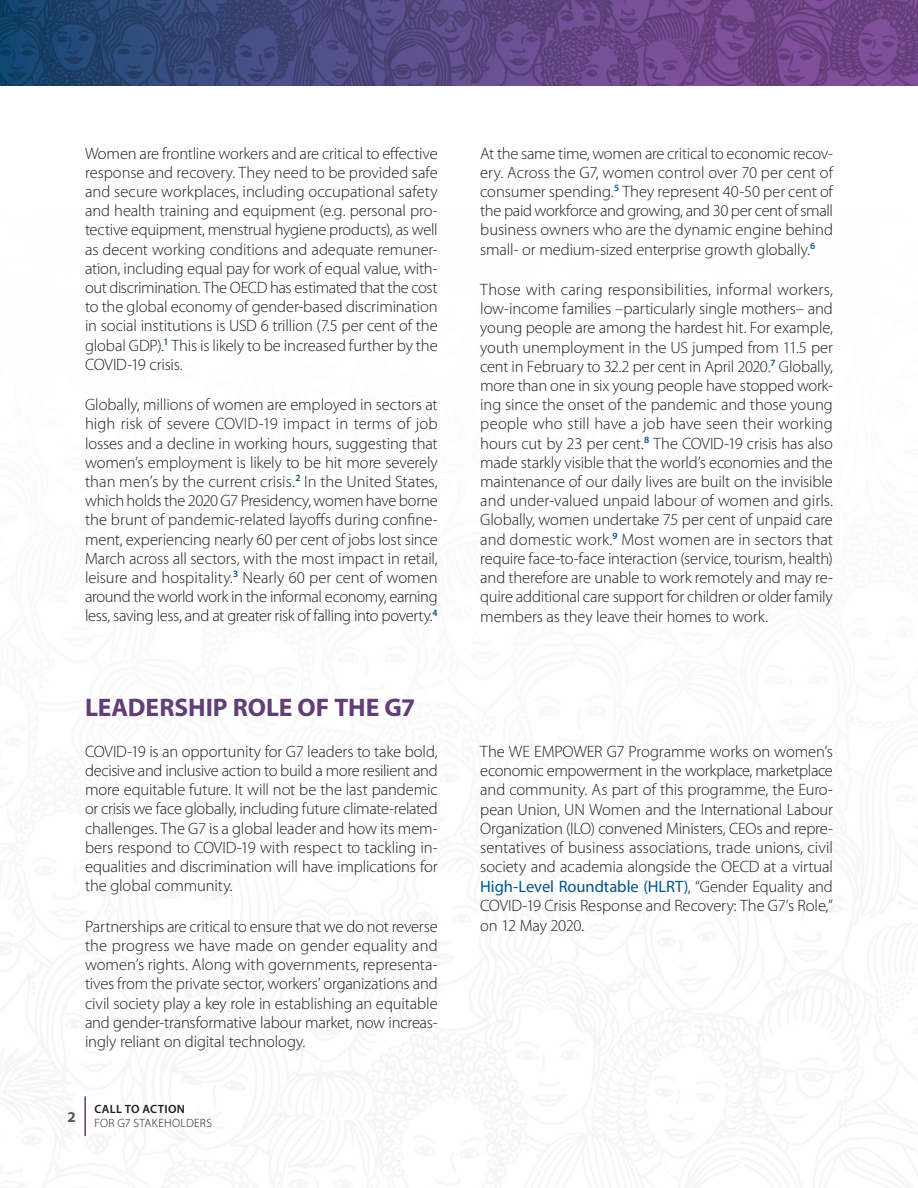
<style>
.page{position:relative;width:918px;height:1188px;background:#fff}
.page>*{position:absolute;margin:0;border:0;box-sizing:border-box;transform-origin:0 0}
.t1{font:700 25.5px "Myriad Pro";color:#623d78}
.t2{font:300 16.5px/19.2px "Myriad Pro";letter-spacing:-.01em;color:#1d1d1b;text-align:justify}
.t3{font:700 15px "Myriad Pro";color:#575756}
.t4{font:300 12px "Myriad Pro";letter-spacing:.025em;color:#1d1d1b}
.t5{font:600 12px "Myriad Pro";letter-spacing:.03em;color:#1d1d1b}
.s1{font-weight:400;color:#045484}
</style>
<div class="page">
<img style="left:0;top:0;width:918px;height:85px">
<hr style="left:84px;top:1096px;width:2px;height:40px;background:#623d78">
<p class="t2" style="left:85px;top:144px;width:354px">Women are frontline workers and are critical to effective response and recovery. They need to be provided safe and secure workplaces, including occupational safety and health training and equipment (e.g. personal pro&shy;tective equipment, menstrual hygiene products), as well as decent working conditions and adequate remuner&shy;ation, including equal pay for work of equal value, with&shy;out discrimination. The OECD has estimated that the cost to the global economy of gender-based discrimination in social institutions is USD 6 trillion (7.5 per cent of the global GDP).<sup>1</sup> This is likely to be increased further by the COVID-19 crisis.</p>
<p class="t2" style="left:85px;top:395px;width:354px">Globally, millions of women are employed in sectors at high risk of severe COVID-19 impact in terms of job losses and a decline in working hours, suggesting that women’s employment is likely to be hit more severely than men’s by the current crisis.<sup>2</sup> In the United States, which holds the 2020 G7 Presidency, women have borne the brunt of pandemic-related layoffs during confine&shy;ment, experiencing nearly 60 per cent of jobs lost since March across all sectors, with the most impact in retail, leisure and hospitality.<sup>3</sup> Nearly 60 per cent of women around the world work in the informal economy, earning less, saving less, and at greater risk of falling into poverty.<sup>4</sup></p>
<h1 class="t1" style="left:85px;top:691px;width:332px">LEADERSHIP ROLE OF THE G7</h1>
<p class="t2" style="left:85px;top:742px;width:354px">COVID-19 is an opportunity for G7 leaders to take bold, decisive and inclusive action to build a more resilient and more equitable future. It will not be the last pandemic or crisis we face globally, including future climate-related challenges. The G7 is a global leader and how its mem&shy;bers respond to COVID-19 with respect to tackling in&shy;equalities and discrimination will have implications for the global community.</p>
<p class="t2" style="left:85px;top:917px;width:354px">Partnerships are critical to ensure that we do not reverse the progress we have made on gender equality and women’s rights. Along with governments, representa&shy;tives from the private sector, workers’ organizations and civil society play a key role in establishing an equitable and gender-transformative labour market, now increas&shy;ingly reliant on digital technology.</p>
<p class="t3" style="left:68px;top:1107px;width:10px">2</p>
<p class="t5" style="left:94px;top:1101px;width:92px">CALL TO ACTION</p>
<p class="t4" style="left:94px;top:1116px;width:119px">FOR G7 STAKEHOLDERS</p>
<p class="t2" style="left:480px;top:144px;width:354px">At the same time, women are critical to economic recov&shy;ery. Across the G7, women control over 70 per cent of consumer spending.<sup>5</sup> They represent 40-50 per cent of the paid workforce and growing, and 30 per cent of small business owners who are the dynamic engine behind small- or medium-sized enterprise growth globally.<sup>6</sup></p>
<p class="t2" style="left:480px;top:280px;width:354px">Those with caring responsibilities, informal workers, low-income families –particularly single mothers– and young people are among the hardest hit. For example, youth unemployment in the US jumped from 11.5 per cent in February to 32.2 per cent in April 2020.<sup>7</sup> Globally, more than one in six young people have stopped work&shy;ing since the onset of the pandemic and those young people who still have a job have seen their working hours cut by 23 per cent.<sup>8</sup> The COVID-19 crisis has also made starkly visible that the world’s economies and the maintenance of our daily lives are built on the invisible and under-valued unpaid labour of women and girls.<br>Globally, women undertake 75 per cent of unpaid care and domestic work.<sup>9</sup> Most women are in sectors that require face-to-face interaction (service, tourism, health) and therefore are unable to work remotely and may re&shy;quire additional care support for children or older family members as they leave their homes to work.</p>
<p class="t2" style="left:480px;top:742px;width:354px">The WE EMPOWER G7 Programme works on women’s economic empowerment in the workplace, marketplace and community. As part of this programme, the Euro&shy;pean Union, UN Women and the International Labour Organization (ILO) convened Ministers, CEOs and repre&shy;sentatives of business associations, trade unions, civil society and academia alongside the OECD at a virtual <span class="s1">High-Level Roundtable (HLRT)</span>, “Gender Equality and COVID-19 Crisis Response and Recovery: The G7’s Role,” on 12 May 2020.</p>
</div>
